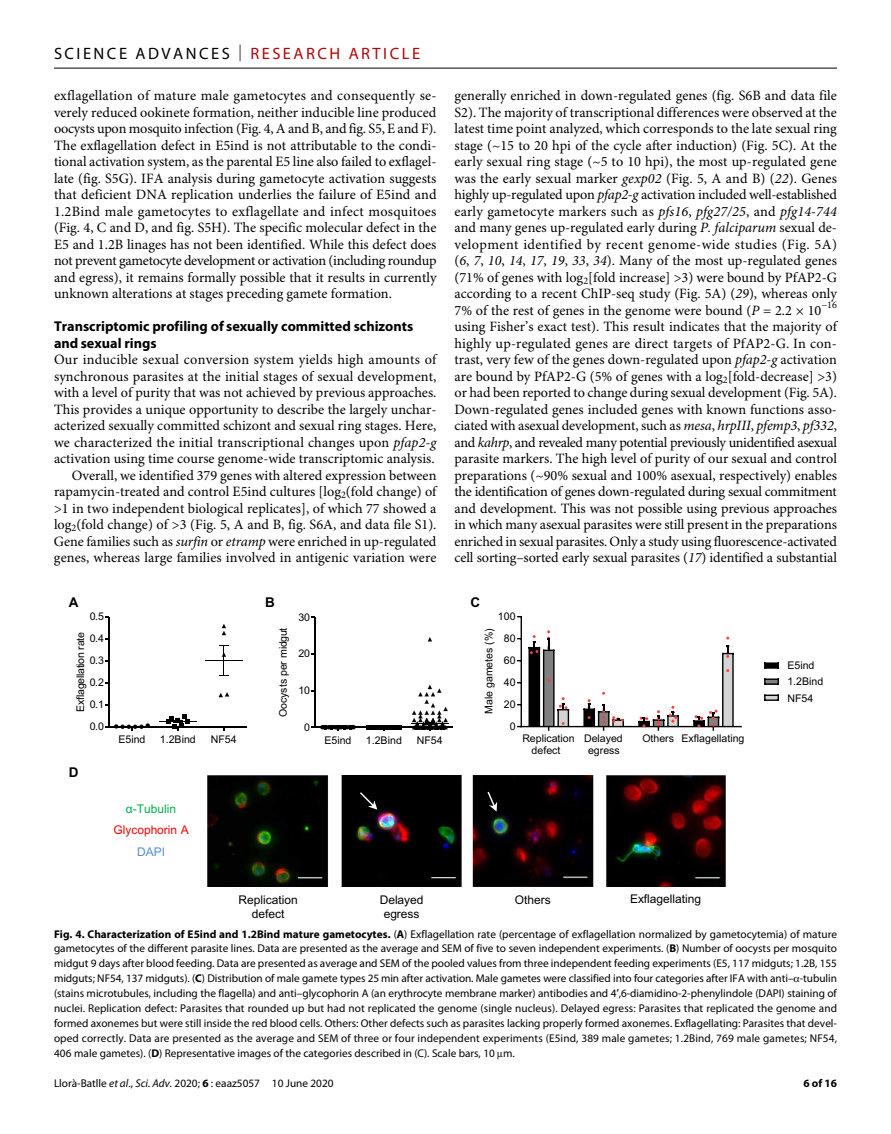
<style>
.page{position:relative;width:891px;height:1134px;background:#fff}
.page>*{position:absolute;margin:0;border:0;box-sizing:border-box;transform-origin:0 0}
.t1{font:16.5px "Myriad Pro";letter-spacing:.15em;color:#000}
.t2{font:14.25px/16.5px "Minion Pro";color:#000;text-align:justify}
.t3{font:700 14.25px/16.5px "Myriad Pro";color:#000}
.t4{font:700 13.5px "Arial";color:#000}
.t5{font:12px/14.4px "Arial";color:#000;text-align:center}
.t6{font:12px "Arial";color:#f00}
.t7{font:12px "Arial";color:#00b050}
.t8{font:12px "Arial";color:#558ed5}
.t9{font:11.25px/15px "Myriad Pro";color:#000;text-align:justify}
.t10{font:700 11.25px "Myriad Pro";color:#000}
.t11{font:10.65px/16px "Arial";color:#000}
.t12{font:10.65px "Arial";letter-spacing:-.025em;color:#000}
.t13{font:10.65px "Arial";letter-spacing:-.03em;color:#000}
.s1{font-weight:300}
.s2{color:#b10508}
.s3{font-style:italic}
.s4{font-weight:700}
</style>
<div class="page">
<hr style="left:54px;top:68px;width:783px;height:1px;background:#000">
<img style="left:208px;top:775px;width:517px;height:112px">
<svg style="left:105px;top:616px;width:142px;height:115px"></svg>
<svg style="left:311px;top:617px;width:142px;height:114px"></svg>
<svg style="left:360px;top:792px;width:17px;height:18px"></svg>
<svg style="left:487px;top:792px;width:10px;height:20px"></svg>
<hr style="left:521px;top:726px;width:221px;height:1px;background:#000">
<hr style="left:521px;top:616px;width:1px;height:111px;background:#000">
<svg style="left:529px;top:630px;width:40px;height:101px"></svg>
<svg style="left:583px;top:692px;width:41px;height:39px"></svg>
<svg style="left:638px;top:706px;width:41px;height:25px"></svg>
<svg style="left:693px;top:637px;width:41px;height:94px"></svg>
<svg style="left:764px;top:662px;width:15px;height:7px"></svg>
<svg style="left:764px;top:679px;width:15px;height:6px"></svg>
<svg style="left:764px;top:695px;width:15px;height:6px"></svg>
<p class="t1" style="left:54px;top:40px;width:368px">SCIENCE ADVANCES <span class="s1">|</span> <span class="s2">RESEARCH ARTICLE</span></p>
<p class="t2" style="left:54px;top:89px;width:384px">exflagellation of mature male gametocytes and consequently se&shy;verely reduced ookinete formation, neither inducible line produced oocysts upon mosquito infection (Fig. 4, A and B, and fig. S5, E and F).<br>The exflagellation defect in E5ind is not attributable to the condi&shy;tional activation system, as the parental E5 line also failed to exflagel&shy;late (fig. S5G). IFA analysis during gametocyte activation suggests that deficient DNA replication underlies the failure of E5ind and 1.2Bind male gametocytes to exflagellate and infect mosquitoes (Fig. 4, C and D, and fig. S5H). The specific molecular defect in the E5 and 1.2B linages has not been identified. While this defect does not prevent gametocyte development or activation (including roundup and egress), it remains formally possible that it results in currently unknown alterations at stages preceding gamete formation.</p>
<p class="t3" style="left:54px;top:317px;width:361px">Transcriptomic profiling of sexually committed schizonts and sexual rings</p>
<p class="t2" style="left:54px;top:353px;width:384px;text-align:right">Our inducible sexual conversion system yields high amounts of synchronous parasites at the initial stages of sexual development, with a level of purity that was not achieved by previous approaches.<br>This provides a unique opportunity to describe the largely unchar&shy;acterized sexually committed schizont and sexual ring stages. Here, we characterized the initial transcriptional changes upon <span class="s3">pfap2-g </span>activation using time course genome-wide transcriptomic analysis.<br>Overall, we identified 379 genes with altered expression between rapamycin-treated and control E5ind cultures [log<sub>2</sub>(fold change) of &gt;1 in two independent biological replicates], of which 77 showed a log<sub>2</sub>(fold change) of &gt;3 (Fig. 5, A and B, fig. S6A, and data file S1).<br>Gene families such as <span class="s3">surfin</span> or <span class="s3">etramp</span> were enriched in up-regulated genes, whereas large families involved in antigenic variation were</p>
<p class="t2" style="left:454px;top:89px;width:384px">generally enriched in down-regulated genes (fig. S6B and data file S2). The majority of transcriptional differences were observed at the latest time point analyzed, which corresponds to the late sexual ring stage (~15 to 20 hpi of the cycle after induction) (Fig. 5C). At the early sexual ring stage (~5 to 10 hpi), the most up-regulated gene was the early sexual marker <span class="s3">gexp02</span> (Fig. 5, A and B) (<span class="s3">22</span>). Genes highly up-regulated upon <span class="s3">pfap2-g</span> activation included well-established early gametocyte markers such as <span class="s3">pfs16</span>, <span class="s3">pfg27/25</span>, and <span class="s3">pfg14-744 </span>and many genes up-regulated early during <span class="s3">P. falciparum</span> sexual de&shy;velopment identified by recent genome-wide studies (Fig. 5A) (<span class="s3">6</span>, <span class="s3">7</span>, <span class="s3">10</span>, <span class="s3">14</span>, <span class="s3">17</span>, <span class="s3">19</span>, <span class="s3">33</span>, <span class="s3">34</span>). Many of the most up-regulated genes (71% of genes with log<sub>2</sub>[fold increase] &gt;3) were bound by PfAP2-G according to a recent ChIP-seq study (Fig. 5A) (<span class="s3">29</span>), whereas only 7% of the rest of genes in the genome were bound (<span class="s3">P</span> = 2.2 × 10<sup>−16 </sup>using Fisher’s exact test). This result indicates that the majority of highly up-regulated genes are direct targets of PfAP2-G. In con&shy;trast, very few of the genes down-regulated upon <span class="s3">pfap2-g</span> activation are bound by PfAP2-G (5% of genes with a log<sub>2</sub>[fold-decrease] &gt;3) or had been reported to change during sexual development (Fig. 5A).<br>Down-regulated genes included genes with known functions asso&shy;ciated with asexual development, such as <span class="s3">mesa</span>, <span class="s3">hrpIII</span>, <span class="s3">pfemp3</span>, <span class="s3">pf332</span>, and <span class="s3">kahrp</span>, and revealed many potential previously unidentified asexual parasite markers. The high level of purity of our sexual and control preparations (~90% sexual and 100% asexual, respectively) enables the identification of genes down-regulated during sexual commitment and development. This was not possible using previous approaches in which many asexual parasites were still present in the preparations enriched in sexual parasites. Only a study using fluorescence-activated cell sorting–sorted early sexual parasites (<span class="s3">17</span>) identified a substantial</p>
<p class="t4" style="left:69px;top:595px;width:11px">A</p>
<p class="t4" style="left:265px;top:595px;width:11px">B</p>
<p class="t4" style="left:471px;top:595px;width:11px">C</p>
<p class="t11" style="left:90px;top:609px;width:16px">0.5</p>
<p class="t11" style="left:299px;top:609px;width:13px">30</p>
<p class="t11" style="left:498px;top:609px;width:19px">100</p>
<p class="t12" style="left:74px;top:712px;width:81px;rotate:-90deg">Exflagellation rate</p>
<p class="t11" style="left:90px;top:631px;width:16px">0.4</p>
<p class="t11" style="left:90px;top:653px;width:16px">0.3</p>
<p class="t11" style="left:90px;top:675px;width:16px">0.2</p>
<p class="t11" style="left:90px;top:697px;width:16px">0.1</p>
<p class="t13" style="left:276px;top:717px;width:91px;rotate:-90deg">Oocysts per midgut</p>
<p class="t11" style="left:299px;top:646px;width:13px">20</p>
<p class="t11" style="left:299px;top:682px;width:13px">10</p>
<p class="t11" style="left:481px;top:714px;width:88px;rotate:-90deg">Male gametes (%)</p>
<p class="t11" style="left:504px;top:631px;width:13px">80</p>
<p class="t11" style="left:504px;top:653px;width:13px">60</p>
<p class="t11" style="left:504px;top:675px;width:13px">40</p>
<p class="t11" style="left:504px;top:697px;width:13px">20</p>
<p class="t11" style="left:787px;top:658px;width:38px">E5ind<br>1.2Bind<br>NF54</p>
<p class="t11" style="left:90px;top:719px;width:16px">0.0</p>
<p class="t11" style="left:304px;top:719px;width:7px">0</p>
<p class="t11" style="left:510px;top:718px;width:7px">0</p>
<p class="t11" style="left:118px;top:732px;width:29px">E5ind</p>
<p class="t11" style="left:160px;top:732px;width:38px">1.2Bind</p>
<p class="t11" style="left:211px;top:732px;width:27px">NF54</p>
<p class="t11" style="left:324px;top:732px;width:29px">E5ind</p>
<p class="t11" style="left:366px;top:732px;width:38px">1.2Bind</p>
<p class="t11" style="left:417px;top:732px;width:27px">NF54</p>
<p class="t11" style="left:522px;top:730px;width:102px">Replication Delayed</p>
<p class="t11" style="left:642px;top:730px;width:104px">Others Exflagellating</p>
<p class="t11" style="left:532px;top:743px;width:31px">defect</p>
<p class="t11" style="left:588px;top:743px;width:33px">egress</p>
<p class="t4" style="left:69px;top:764px;width:11px">D</p>
<p class="t7" style="left:126px;top:801px;width:52px">α-Tubulin</p>
<p class="t6" style="left:113px;top:822px;width:77px">Glycophorin A</p>
<p class="t8" style="left:137px;top:844px;width:30px">DAPI</p>
<p class="t5" style="left:239px;top:892px;width:61px">Replication</p>
<p class="t5" style="left:630px;top:892px;width:73px">Exflagellating</p>
<p class="t5" style="left:252px;top:907px;width:34px">defect</p>
<p class="t5" style="left:515px;top:892px;width:37px">Others</p>
<p class="t5" style="left:380px;top:892px;width:45px">Delayed egress</p>
<p class="t9" style="left:54px;top:926px;width:785px"><span class="s4">Fig. 4. Characterization of E5ind and 1.2Bind mature gametocytes.</span> (<span class="s4">A</span>) Exflagellation rate (percentage of exflagellation normalized by gametocytemia) of mature gametocytes of the different parasite lines. Data are presented as the average and SEM of five to seven independent experiments. (<span class="s4">B</span>) Number of oocysts per mosquito midgut 9 days after blood feeding. Data are presented as average and SEM of the pooled values from three independent feeding experiments (E5, 117 midguts; 1.2B, 155 midguts; NF54, 137 midguts). (<span class="s4">C</span>) Distribution of male gamete types 25 min after activation. Male gametes were classified into four categories after IFA with anti– -tubulin (stains microtubules, including the flagella) and anti–glycophorin A (an erythrocyte membrane marker) antibodies and 4′,6-diamidino-2-phenylindole (DAPI) staining of nuclei. Replication defect: Parasites that rounded up but had not replicated the genome (single nucleus). Delayed egress: Parasites that replicated the genome and formed axonemes but were still inside the red blood cells. Others: Other defects such as parasites lacking properly formed axonemes. Exflagellating: Parasites that devel&shy;oped correctly. Data are presented as the average and SEM of three or four independent experiments (E5ind, 389 male gametes; 1.2Bind, 769 male gametes; NF54, 406 male gametes). (<span class="s4">D</span>) Representative images of the categories described in (C). Scale bars, 10 m.</p>
<p class="t9" style="left:54px;top:1076px;width:281px">Llorà-Batlle <span class="s3">et al</span>., <span class="s3">Sci. Adv.</span> 2020; <span class="s4">6</span> : eaaz5057 10 June 2020</p>
<p class="t10" style="left:803px;top:1074px;width:35px">6 of 16</p>
</div>
